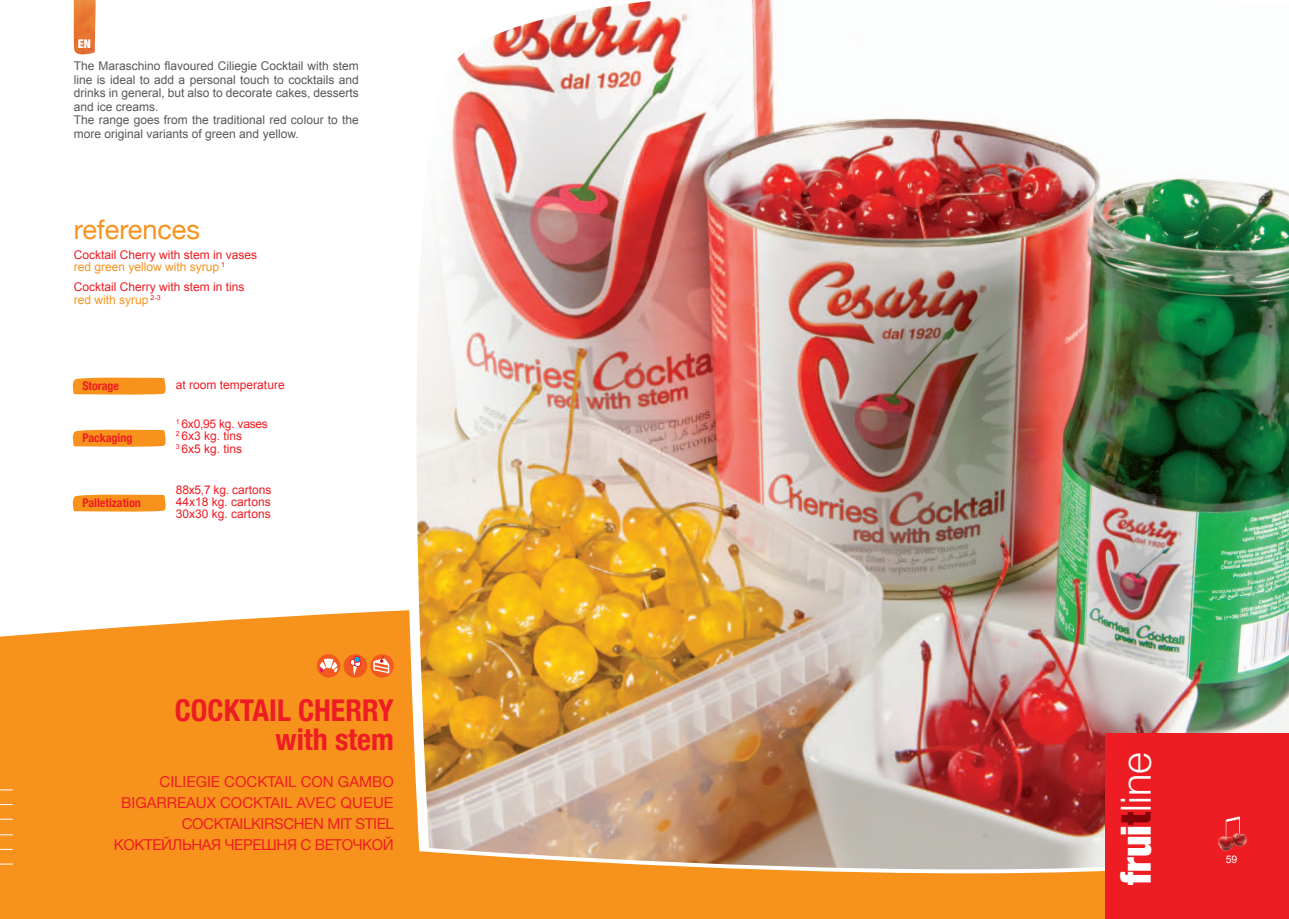
<style>
.page{position:relative;width:1289px;height:919px;background:#fff}
.page>*{position:absolute;margin:0;border:0;box-sizing:border-box;transform-origin:0 0}
.t1{font:900 condensed 41.55px "Helvetica Neue";color:#fff}
.t2{font:700 condensed 30px/28.5px "Helvetica Neue";color:#ee1d23;text-align:right}
.t3{font:27px "Helvetica Neue";color:#f7931d}
.t4{font:15px/21px "Helvetica Neue";letter-spacing:-.025em;color:#ee1d23;text-align:right}
.t5{font:12px/13.5px "Arial";color:#57585a}
.t6{font:12px/12px "Arial";color:#ee1d23}
.t7{font:700 condensed 12px "Helvetica Neue";color:#ee1d23}
.t8{font:900 condensed 12px "Helvetica Neue";color:#fff}
.t9{font:10.5px "Arial";color:#fff}
.s1{color:#f7931d}
.s2{font-family:"Arial"}
.s3{color:#830406}
.s4{font-weight:300;font-stretch:normal}
</style>
<div class="page">
<img style="left:73px;top:0;width:23px;height:55px">
<div style="left:0;top:610px;width:1104px;height:308px;background:#f7931d"></div>
<svg style="left:0;top:818px;width:13px;height:1px"></svg>
<svg style="left:0;top:789px;width:13px;height:1px"></svg>
<svg style="left:0;top:804px;width:13px;height:1px"></svg>
<svg style="left:0;top:834px;width:13px;height:1px"></svg>
<svg style="left:0;top:849px;width:13px;height:1px"></svg>
<svg style="left:0;top:863px;width:13px;height:1px"></svg>
<svg style="left:72px;top:429px;width:94px;height:18px;background:#f79e34"></svg>
<svg style="left:72px;top:494px;width:94px;height:18px;background:#f79e34"></svg>
<svg style="left:72px;top:377px;width:94px;height:18px;background:#f79e34"></svg>
<img style="left:406px;top:0;width:882px;height:873px">
<div style="left:1104px;top:733px;width:184px;height:185px;background:#ee1d23"></div>
<img style="left:1218px;top:816px;width:29px;height:35px">
<svg style="left:370px;top:654px;width:24px;height:23px"></svg>
<svg style="left:373px;top:656px;width:16px;height:17px"></svg>
<div style="left:343px;top:654px;width:24px;height:23px;background:#f15921;border-radius:50%"></div>
<div style="left:354px;top:660px;width:7px;height:6px;border:1px solid #ee1d23;border-radius:50%"></div>
<svg style="left:350px;top:656px;width:10px;height:19px"></svg>
<div style="left:317px;top:654px;width:23px;height:23px;background:#f15921;border-radius:50%"></div>
<img style="left:326px;top:654px;width:14px;height:23px">
<svg style="left:320px;top:658px;width:17px;height:14px"></svg>
<p class="t8" style="left:78px;top:36px;width:15px">EN</p>
<p class="t5" style="left:74px;top:59px;width:286px">The Maraschino flavoured Ciliegie Cocktail with stem line is ideal to add a personal touch to cocktails and drinks in general, but also to decorate cakes, desserts and ice creams.<br>The range goes from the traditional red colour to the more original variants of green and yellow.</p>
<h3 class="t3" style="left:74px;top:213px;width:128px">references</h3>
<p class="t6" style="left:74px;top:248px;width:185px;line-height:12.8px">Cocktail Cherry with stem in vases <span class="s1">red green yellow with syrup</span> <sup>1</sup></p>
<p class="t6" style="left:74px;top:280px;width:172px;line-height:12.8px">Cocktail Cherry with stem in tins <span class="s1">red with syrup</span> <sup>2-3</sup></p>
<p class="t7" style="left:82px;top:378px;width:38px">Storage</p>
<p class="t6" style="left:176px;top:378px;width:110px">at room temperature</p>
<p class="t7" style="left:82px;top:430px;width:51px">Packaging</p>
<p class="t7" style="left:82px;top:495px;width:60px">Palletization</p>
<p class="t6" style="left:176px;top:418px;width:94px"><sup>1</sup> 6x0,95 kg. vases<br><sup>2</sup> 6x3 kg. tins<br><sup>3</sup> 6x5 kg. tins</p>
<p class="t6" style="left:176px;top:483px;width:97px;text-align:justify">88x5,7 kg. cartons 44x18 kg. cartons 30x30 kg. cartons</p>
<h2 class="t2" style="left:175px;top:695px;width:220px">COCKTAIL CHERRY with stem</h2>
<p class="t4" style="left:114px;top:771px;width:281px">CILIEGIE COCKTAIL CON GAMBO<br>BIGARREAUX COCKTAIL <span class="s2">AVEC QUEUE<br></span>COCKTAILKIRSCHEN MIT STIEL<br>КОКТЕЙЛЬНАЯ ЧЕРЕШНЯ С ВЕТОЧКОЙ</p>
<h1 class="t1" style="left:1110px;top:884px;width:134px;rotate:-90deg">frui<span class="s3">t</span><span class="s4">line</span></h1>
<p class="t9" style="left:1225px;top:851px;width:13px">59</p>
</div>
